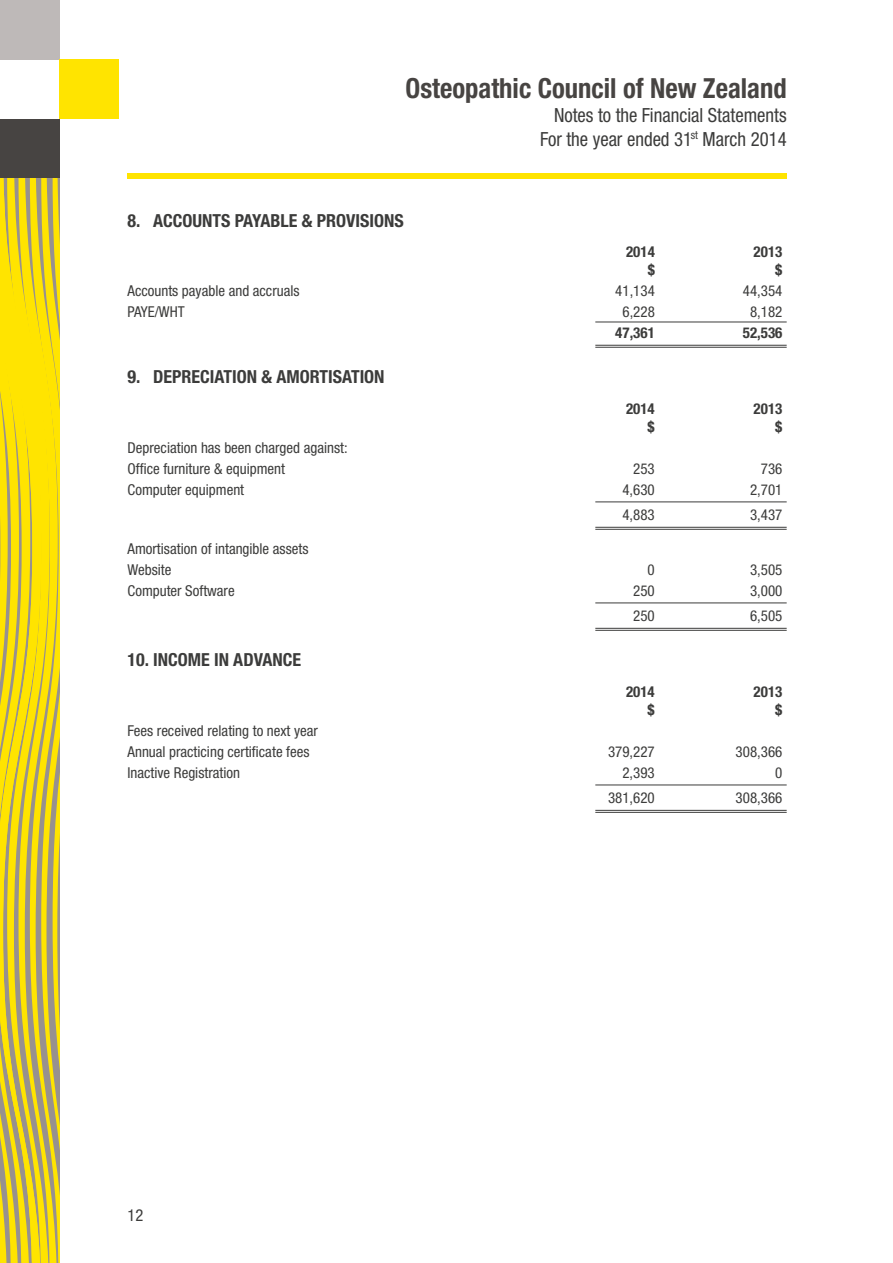
<style>
.page{position:relative;width:893px;height:1263px;background:#fff}
.page>*{position:absolute;margin:0;border:0;box-sizing:border-box;transform-origin:0 0}
.t1{font:700 condensed 27.75px "Helvetica Neue";color:#474442;scale:.96 1}
.t2{font:condensed 19.5px/23.4px "Helvetica Neue";color:#3c3c3b;text-align:right;scale:.96 1}
.t3{font:700 condensed 18px "Helvetica Neue";color:#3c3c3b}
.t4{font:condensed 16.5px "Helvetica Neue";color:#3c3c3b}
.t5{font:condensed 15px/21px "Helvetica Neue";color:#3c3c3b}
.t6{font:700 condensed 15px "Helvetica Neue";color:#3c3c3b}
</style>
<div class="page">
<div style="left:0;top:119px;width:60px;height:60px;background:#474442"></div>
<div style="left:0;top:0;width:60px;height:60px;background:#beb9b8"></div>
<div style="left:60px;top:60px;width:59px;height:59px;background:#ffe400"></div>
<div style="left:128px;top:173px;width:659px;height:6px;background:#ffe400"></div>
<svg style="left:42px;top:179px;width:18px;height:1084px;background:#dec92c"></svg>
<svg style="left:0;top:179px;width:42px;height:1084px;background:#e1cc28"></svg>
<hr style="left:595px;top:322px;width:192px;height:1px;background:#3c3c3b">
<hr style="left:595px;top:345px;width:192px;height:1px;background:#3c3c3b">
<hr style="left:595px;top:347px;width:192px;height:1px;background:#3c3c3b">
<hr style="left:595px;top:501px;width:192px;height:1px;background:#3c3c3b">
<hr style="left:595px;top:527px;width:192px;height:1px;background:#3c3c3b">
<hr style="left:595px;top:529px;width:192px;height:1px;background:#3c3c3b">
<hr style="left:595px;top:602px;width:192px;height:1px;background:#3c3c3b">
<hr style="left:595px;top:628px;width:192px;height:1px;background:#3c3c3b">
<hr style="left:595px;top:630px;width:192px;height:1px;background:#3c3c3b">
<hr style="left:595px;top:784px;width:192px;height:1px;background:#3c3c3b">
<hr style="left:595px;top:810px;width:192px;height:1px;background:#3c3c3b">
<hr style="left:595px;top:812px;width:192px;height:1px;background:#3c3c3b">
<h1 class="t1" style="left:406px;top:71px;width:398px">Osteopathic Council of New Zealand</h1>
<h2 class="t2" style="left:540px;top:104px;width:258px">Notes to the Financial Statements<br>For the year ended 31<sup>st</sup> March 2014</h2>
<p class="t3" style="left:128px;top:209px;width:278px">8. ACCOUNTS PAYABLE &amp; PROVISIONS</p>
<p class="t6" style="left:626px;top:243px;width:30px">2014</p>
<p class="t6" style="left:754px;top:243px;width:30px">2013</p>
<p class="t6" style="left:648px;top:261px;width:9px">$</p>
<p class="t6" style="left:775px;top:261px;width:9px">$</p>
<p class="t5" style="left:128px;top:280px;width:173px">Accounts payable and accruals</p>
<p class="t5" style="left:615px;top:280px;width:41px">41,134</p>
<p class="t5" style="left:743px;top:280px;width:41px">44,354</p>
<p class="t5" style="left:128px;top:301px;width:59px">PAYE/WHT</p>
<p class="t5" style="left:622px;top:301px;width:34px">6,228</p>
<p class="t5" style="left:750px;top:301px;width:34px">8,182</p>
<p class="t6" style="left:615px;top:324px;width:41px">47,361</p>
<p class="t6" style="left:743px;top:324px;width:41px">52,536</p>
<p class="t3" style="left:128px;top:366px;width:259px">9. DEPRECIATION &amp; AMORTISATION</p>
<p class="t6" style="left:626px;top:400px;width:30px">2014</p>
<p class="t6" style="left:754px;top:400px;width:30px">2013</p>
<p class="t6" style="left:648px;top:418px;width:9px">$</p>
<p class="t6" style="left:775px;top:418px;width:9px">$</p>
<p class="t5" style="left:128px;top:437px;width:222px">Depreciation has been charged against:<br>Office furniture &amp; equipment</p>
<p class="t5" style="left:633px;top:458px;width:23px">253</p>
<p class="t5" style="left:761px;top:458px;width:23px">736</p>
<p class="t5" style="left:128px;top:479px;width:118px">Computer equipment</p>
<p class="t5" style="left:622px;top:479px;width:34px">4,630</p>
<p class="t5" style="left:750px;top:479px;width:34px">2,701</p>
<p class="t5" style="left:622px;top:504px;width:34px">4,883</p>
<p class="t5" style="left:750px;top:504px;width:34px">3,437</p>
<p class="t5" style="left:128px;top:538px;width:182px">Amortisation of intangible assets<br>Website</p>
<p class="t5" style="left:648px;top:559px;width:9px">0</p>
<p class="t5" style="left:750px;top:559px;width:34px">3,505</p>
<p class="t5" style="left:128px;top:580px;width:109px">Computer Software</p>
<p class="t5" style="left:633px;top:580px;width:23px">250</p>
<p class="t5" style="left:750px;top:580px;width:34px">3,000</p>
<p class="t5" style="left:633px;top:605px;width:23px">250</p>
<p class="t5" style="left:750px;top:605px;width:34px">6,505</p>
<p class="t3" style="left:128px;top:649px;width:175px">10. INCOME IN ADVANCE</p>
<p class="t6" style="left:626px;top:683px;width:30px">2014</p>
<p class="t6" style="left:754px;top:683px;width:30px">2013</p>
<p class="t6" style="left:648px;top:701px;width:9px">$</p>
<p class="t6" style="left:775px;top:701px;width:9px">$</p>
<p class="t5" style="left:128px;top:720px;width:192px">Fees received relating to next year<br>Annual practicing certificate fees</p>
<p class="t5" style="left:608px;top:741px;width:48px">379,227</p>
<p class="t5" style="left:736px;top:741px;width:48px">308,366</p>
<p class="t5" style="left:128px;top:762px;width:114px">Inactive Registration</p>
<p class="t5" style="left:622px;top:762px;width:34px">2,393</p>
<p class="t5" style="left:775px;top:762px;width:9px">0</p>
<p class="t5" style="left:608px;top:787px;width:48px">381,620</p>
<p class="t5" style="left:736px;top:787px;width:48px">308,366</p>
<p class="t4" style="left:128px;top:1206px;width:17px">12</p>
</div>
